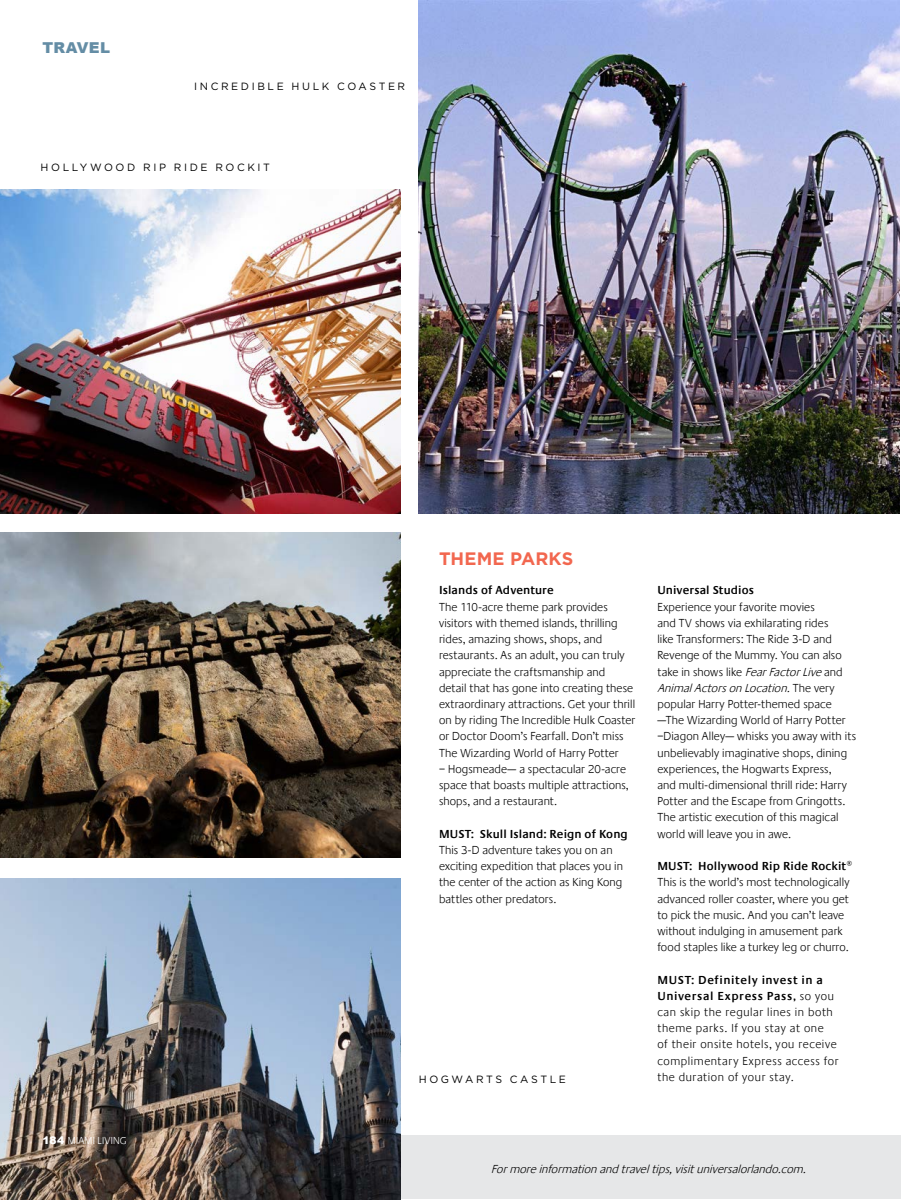
<style>
.page{position:relative;width:902px;height:1200px;background:#fff}
.page>*{position:absolute;margin:0;border:0;box-sizing:border-box;transform-origin:0 0}
.Subheads{font:700 18px "Gotham HTF";letter-spacing:.005em;color:#f2674f}
.t1{font:900 15px "Arial";letter-spacing:.02em;color:#648da5}
.t2{font:300 12px/16.2px "Praxis LT";letter-spacing:.01em;color:#000}
.t3{font:300 12px/16.2px "Praxis LT";letter-spacing:.05em;color:#000}
.t4{font:600 12px "Praxis LT";letter-spacing:.01em;color:#000}
.ML_Story_Body_-_no_i{font:italic 300 12px "Praxis LT";color:#000}
.t5{font:10.5px "Gotham HTF";letter-spacing:.245em;color:#000}
.t6{font:300 10.5px "Praxis LT";letter-spacing:.02em;color:#fff}
.s1{font-family:"Arial";font-weight:900}
.s2{font-style:italic}
.s3{font-weight:600}
</style>
<div class="page">
<div style="left:399px;top:1135px;width:502px;height:63px;background:#e6e7e8"></div>
<img style="left:0;top:533px;width:400px;height:324px">
<img style="left:0;top:878px;width:400px;height:321px">
<img style="left:0;top:189px;width:400px;height:324px">
<img style="left:418px;top:0;width:481px;height:513px">
<p class="t1" style="left:43px;top:37px;width:69px">TRAVEL</p>
<p class="t5" style="left:194px;top:80px;width:213px">INCREDIBLE HULK COASTER</p>
<p class="t5" style="left:40px;top:161px;width:231px">HOLLYWOOD RIP RIDE ROCKIT</p>
<p class="t6" style="left:43px;top:1134px;width:85px"><span class="s1">184</span> MIAMI LIVING</p>
<p class="Subheads" style="left:439px;top:548px;width:136px">THEME PARKS</p>
<p class="t4" style="left:439px;top:583px;width:116px">Islands of Adventure</p>
<p class="t2" style="left:439px;top:598px;width:198px">The 110-acre theme park provides visitors with themed islands, thrilling rides, amazing shows, shops, and restaurants. As an adult, you can truly appreciate the craftsmanship and detail that has gone into creating these extraordinary attractions. Get your thrill on by riding The Incredible Hulk Coaster or Doctor Doom’s Fearfall. Don’t miss The Wizarding World of Harry Potter</p>
<p class="t2" style="left:439px;top:760px;width:191px">– Hogsmeade— a spectacular 20-acre space that boasts multiple attractions, shops, and a restaurant.</p>
<p class="t4" style="left:439px;top:826px;width:190px">MUST: Skull Island: Reign of Kong</p>
<p class="t2" style="left:439px;top:841px;width:185px">This 3-D adventure takes you on an exciting expedition that places you in the center of the action as King Kong battles other predators.</p>
<p class="t5" style="left:418px;top:1072px;width:149px">HOGWARTS CASTLE</p>
<p class="t4" style="left:657px;top:583px;width:98px">Universal Studios</p>
<p class="t2" style="left:657px;top:598px;width:200px">Experience your favorite movies<br>and TV shows via exhilarating rides<br>like Transformers: The Ride 3-D and Revenge of the Mummy. You can also take in shows like <span class="s2">FearFactorLive</span>and <span class="s2">AnimalActorsonLocation.</span>T h e v e r y popular Harry Potter-themed space —The Wizarding World of Harry Potter –Diagon Alley— whisks you away with its unbelievably imaginative shops, dining experiences, the Hogwarts Express,<br>and multi-dimensional thrill ride: Harry Potter and the Escape from Gringotts.<br>The artistic execution of this magical world will leave you in awe.</p>
<p class="t4" style="left:657px;top:859px;width:196px">MUST: Hollywood Rip Ride Rockit®</p>
<p class="t2" style="left:657px;top:874px;width:193px">This is the world’s most technologically advanced roller coaster, where you get to pick the music. And you can’t leave without indulging in amusement park food staples like a turkey leg or churro.</p>
<p class="t3" style="left:657px;top:971px;width:183px"><span class="s3">MUST: Definitely invest in a<br>Universal Express Pass,</span> so you can skip the regular lines in both theme parks. If you stay at one<br>of their onsite hotels, you receive complimentary Express access for the duration of your stay.</p>
<p class="ML_Story_Body_-_no_i" style="left:491px;top:1162px;width:320px">Formoreinformationandtraveltips,visituniversalorlando.com.</p>
</div>
